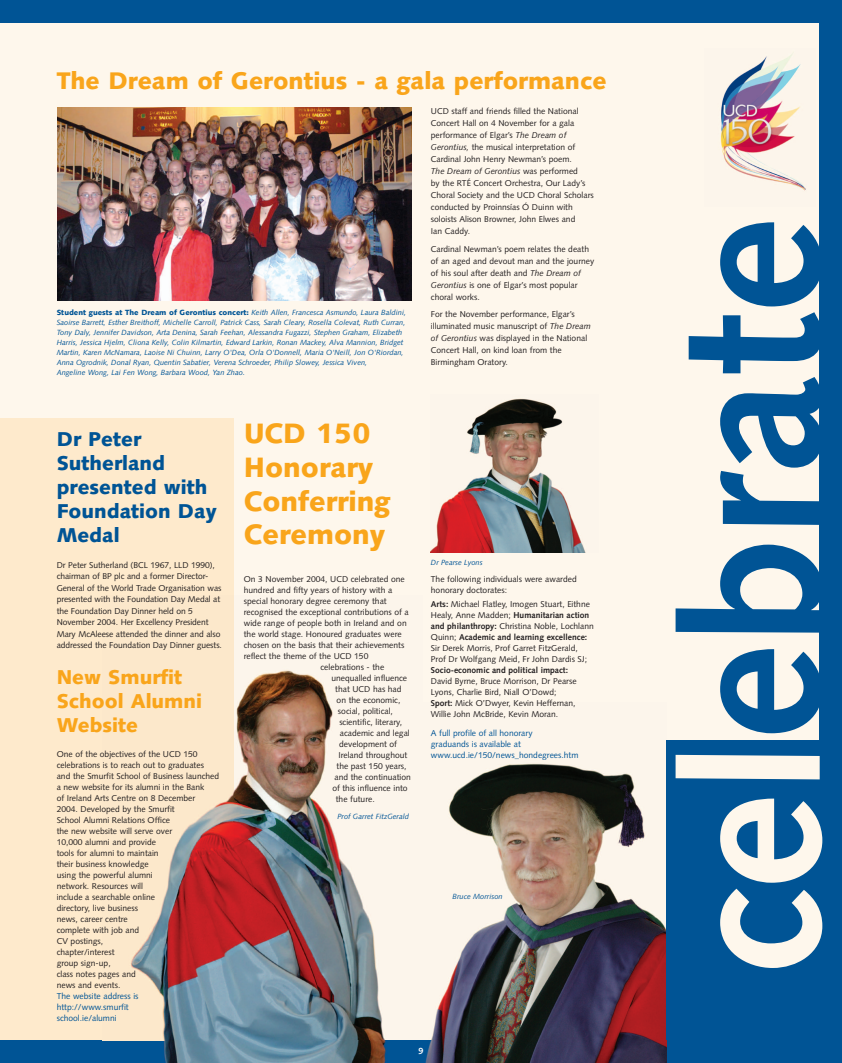
<style>
.page{position:relative;width:842px;height:1063px;background:#fef7ec}
.page>*{position:absolute;margin:0;border:0;box-sizing:border-box;transform-origin:0 0}
.t1{font:700 192.1px "Syntax";color:#005495}
.t2{font:900 28px/33.7px "Syntax";color:#f9a51b}
.t3{font:900 24px "Syntax";color:#f9a51b}
.t4{font:900 20px/24px "Syntax";color:#005495}
.t5{font:900 20px/24px "Syntax";color:#f9a51b}
.t6{font:700 9px "Syntax";color:#fff}
.t7{font:8.5px/11px "Syntax";color:#231f20}
.t8{font:8.5px/11px "Syntax";color:#005495}
.t9{font:700 8.5px "Syntax";color:#231f20}
.t10{font:italic 7.5px/10px "Syntax";color:#005495}
.s1{font-weight:900;font-style:normal}
.s2{font-style:italic}
.s3{font-weight:700}
.s4{color:#fef7ec}
</style>
<div class="page">
<img style="left:431px;top:763px;width:235px;height:277px">
<img style="left:234px;top:670px;width:151px;height:370px">
<div style="left:0;top:418px;width:234px;height:638px;background:#feeacc"></div>
<div style="left:0;top:0;width:842px;height:23px;background:#005495"></div>
<img style="left:58px;top:108px;width:353px;height:192px">
<div style="left:666px;top:740px;width:176px;height:308px;background:#005495"></div>
<div style="left:819px;top:0;width:23px;height:1063px;background:#005495"></div>
<div style="left:0;top:1040px;width:842px;height:23px;background:#005495"></div>
<img style="left:431px;top:398px;width:155px;height:155px">
<img style="left:128px;top:1040px;width:258px;height:23px">
<img style="left:131px;top:791px;width:103px;height:249px">
<img style="left:425px;top:1040px;width:241px;height:23px">
<img style="left:720px;top:54px;width:86px;height:137px">
<h3 class="t3" style="left:57px;top:71px;width:551px">The Dream of Gerontius - a gala performance</h3>
<p class="t10" style="left:57px;top:309px;width:351px"><span class="s1">Student guests at The Dream of Gerontius concert:</span> Keith Allen, Francesca Asmundo, Laura Baldini, Saoirse Barrett, Esther Breithoff, Michelle Carroll, Patrick Cass, Sarah Cleary, Rosella Colevat, Ruth Curran, Tony Daly, Jennifer Davidson, Arta Denina, Sarah Feehan, Alessandra Fugazzi, Stephen Graham, Elizabeth Harris, Jessica Hjelm, Cliona Kelly, Colin Kilmartin, Edward Larkin, Ronan Mackey, Alva Mannion, Bridget Martin, Karen McNamara, Laoise Ni Chuinn, Larry O'Dea, Orla O'Donnell, Maria O'Neill, Jon O'Riordan, Anna Ogrodnik, Donal Ryan, Quentin Sabatier, Verena Schroeder, Philip Slowey, Jessica Viven,<br>Angeline Wong, Lai Fen Wong, Barbara Wood, Yan Zhao.</p>
<p class="t7" style="left:431px;top:106px;width:164px;line-height:12px">UCD staff and friends filled the National Concert Hall on 4 November for a gala performance of Elgar’s <span class="s2">The Dream of Gerontius,</span> the musical interpretation of Cardinal John Henry Newman’s poem.<br><span class="s2">The Dream of Gerontius</span> was performed<br>by the RTÉ Concert Orchestra, Our Lady’s Choral Society and the UCD Choral Scholars conducted by Proinnsías Ó Duinn with soloists Alison Browner, John Elwes and<br>Ian Caddy.</p>
<p class="t7" style="left:431px;top:244px;width:165px;line-height:12px">Cardinal Newman’s poem relates the death of an aged and devout man and the journey of his soul after death and <span class="s2">The Dream of Gerontius</span> is one of Elgar’s most popular choral works.</p>
<p class="t7" style="left:431px;top:309px;width:161px;line-height:12px">For the November performance, Elgar’s illuminated music manuscript of <span class="s2">The Dream of Gerontius</span> was displayed in the National Concert Hall, on kind loan from the Birmingham Oratory.</p>
<h3 class="t4" style="left:57px;top:429px;width:162px">Dr Peter<br>Sutherland presented with<br>Foundation Day<br>Medal</h3>
<p class="t7" style="left:57px;top:560px;width:167px;line-height:11.5px">Dr Peter Sutherland (BCL 1967, LLD 1990), chairman of BP plc and a former Director-General of the World Trade Organisation was presented with the Foundation Day Medal at the Foundation Day Dinner held on 5<br>November 2004. Her Excellency President Mary McAleese attended the dinner and also addressed the Foundation Day Dinner guests.</p>
<h3 class="t5" style="left:57px;top:667px;width:147px">New Smurfit<br>School Alumni<br>Website</h3>
<p class="t7" style="left:57px;top:750px;width:164px">One of the objectives of the UCD 150 celebrations is to reach out to graduates and the Smurfit School of Business launched a new website for its alumni in the Bank<br>of Ireland Arts Centre on 8 December<br>2004. Developed by the Smurfit<br>School Alumni Relations Office<br>the new website will serve over<br>10,000 alumni and provide<br>tools for alumni to maintain<br>their business knowledge<br>using the powerful alumni<br>network. Resources will<br>include a searchable online<br>directory, live business<br>news, career centre<br>complete with job and<br>CV postings,<br>chapter/interest<br>group sign-up,<br>class notes pages and<br>news and events.</p>
<p class="t8" style="left:57px;top:992px;width:83px">The website address is http://www.smurfit school.ie/alumni</p>
<h2 class="t2" style="left:244px;top:420px;width:148px">UCD 150<br>Honorary<br>Conferring<br>Ceremony</h2>
<p class="t7" style="left:244px;top:574px;width:163px">On 3 November 2004, UCD celebrated one</p>
<p class="t7" style="left:244px;top:585px;width:150px">hundred and fifty years of history with a</p>
<p class="t7" style="left:244px;top:596px;width:144px">special honorary degree ceremony that</p>
<p class="t7" style="left:244px;top:607px;width:166px">recognised the exceptional contributions of a</p>
<p class="t7" style="left:244px;top:618px;width:164px">wide range of people both in Ireland and on</p>
<p class="t7" style="left:244px;top:629px;width:159px">the world stage. Honoured graduates were</p>
<p class="t7" style="left:244px;top:640px;width:162px">chosen on the basis that their achievements</p>
<p class="t7" style="left:244px;top:651px;width:126px">reflect the theme of the UCD 150</p>
<p class="t7" style="left:320px;top:662px;width:65px">celebrations - the</p>
<p class="t7" style="left:331px;top:673px;width:77px">unequalled influence</p>
<p class="t7" style="left:335px;top:684px;width:68px">that UCD has had</p>
<p class="t7" style="left:337px;top:695px;width:65px">on the economic,</p>
<p class="t7" style="left:338px;top:706px;width:56px">social, political,</p>
<p class="t7" style="left:339px;top:717px;width:64px">scientific, literary,</p>
<p class="t7" style="left:340px;top:728px;width:71px">academic and legal</p>
<p class="t7" style="left:339px;top:739px;width:59px">development of</p>
<p class="t7" style="left:338px;top:750px;width:71px">Ireland throughout</p>
<p class="t7" style="left:336px;top:761px;width:72px">the past 150 years,</p>
<p class="t7" style="left:334px;top:772px;width:78px">and the continuation</p>
<p class="t7" style="left:332px;top:783px;width:77px">of this influence into</p>
<p class="t7" style="left:336px;top:794px;width:40px">the future.</p>
<p class="t10" style="left:337px;top:812px;width:73px">Prof Garret FitzGerald</p>
<p class="t10" style="left:431px;top:559px;width:53px">Dr Pearse Lyons</p>
<p class="t7" style="left:431px;top:574px;width:147px">The following individuals were awarded honorary doctorates:</p>
<p class="t7" style="left:431px;top:599px;width:164px"><span class="s3">Arts:</span> Michael Flatley, Imogen Stuart, Eithne Healy, Anne Madden; <span class="s3">Humanitarian action and philanthropy:</span> Christina Noble, Lochlann Quinn; <span class="s3">Academic and learning excellence:<br></span>Sir Derek Morris, Prof Garret FitzGerald, Prof Dr Wolfgang Meid, Fr John Dardis SJ;</p>
<p class="t9" style="left:431px;top:666px;width:139px">Socio-economic and political impact:</p>
<p class="t7" style="left:431px;top:676px;width:147px">David Byrne, Bruce Morrison, Dr Pearse Lyons, Charlie Bird, Niall O’Dowd; <span class="s3">Sport:</span> Mick O’Dwyer, Kevin Heffernan, Willie John McBride, Kevin Moran.</p>
<p class="t8" style="left:431px;top:728px;width:149px">A full profile of all honorary<br>graduands is available at www.ucd.ie/150/news_hondegrees.htm</p>
<p class="t10" style="left:453px;top:892px;width:52px">Bruce Morrison</p>
<p class="t6" style="left:418px;top:1047px;width:7px">9</p>
<h1 class="t1" style="left:676px;top:975px;width:759px;rotate:-90deg"><span class="s4">cel</span>ebrate</h1>
</div>
